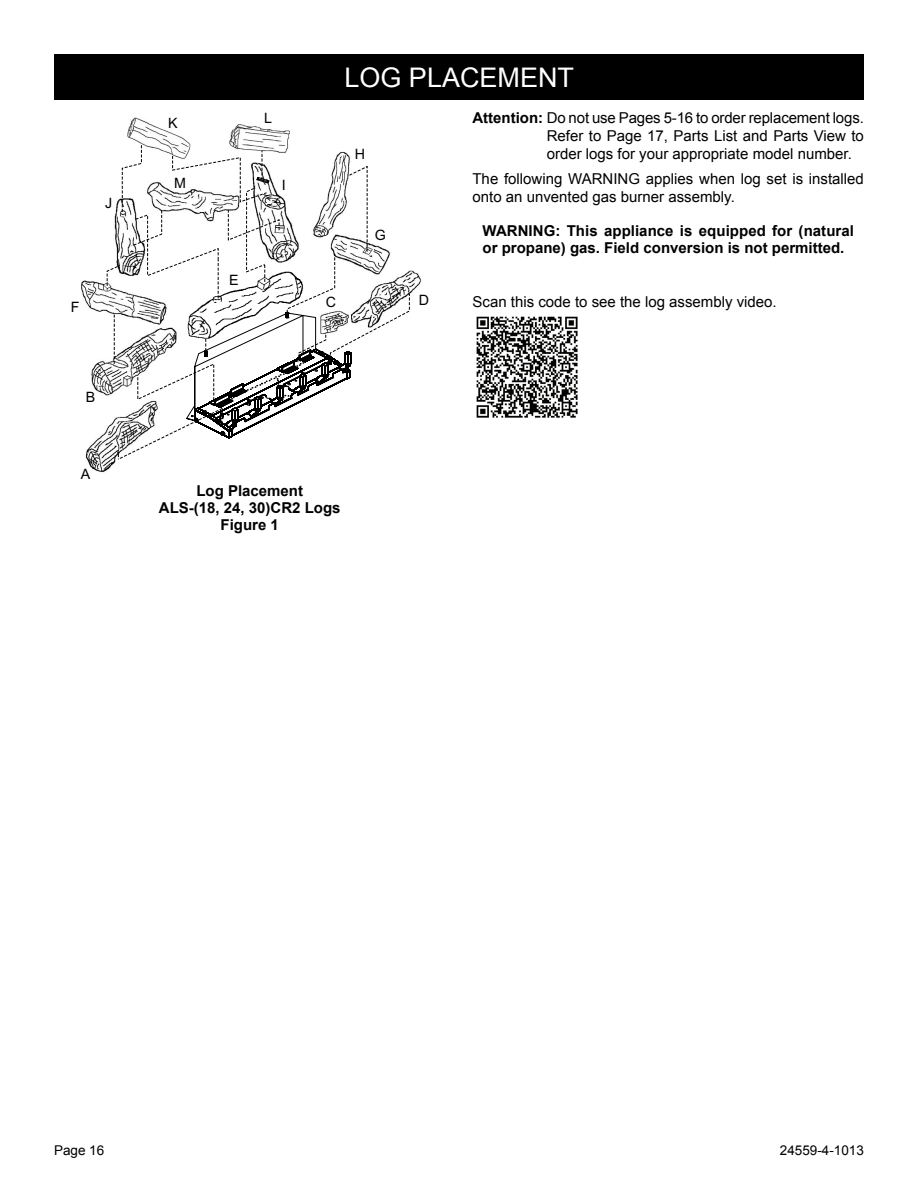
<style>
.page{position:relative;width:918px;height:1188px;background:#fff}
.page>*{position:absolute;margin:0;border:0;box-sizing:border-box;transform-origin:0 0}
.t1{font:27px "Arial";color:#fff}
.t2{font:15px/18px "Arial";color:#000;text-align:justify}
.t3{font:700 15px/17.2px "Arial";color:#000}
.t4{font:14.25px "Arial";color:#000}
.t5{font:13.5px "Arial";color:#000}
.s1{font-weight:700}
</style>
<div class="page">
<div style="left:54px;top:54px;width:810px;height:46px;background:#000"></div>
<img style="left:127px;top:118px;width:63px;height:26px">
<img style="left:229px;top:124px;width:61px;height:29px">
<img style="left:91px;top:328px;width:23px;height:68px">
<img style="left:85px;top:420px;width:31px;height:53px">
<img style="left:410px;top:270px;width:11px;height:24px">
<img style="left:334px;top:151px;width:16px;height:15px">
<img style="left:81px;top:280px;width:33px;height:47px">
<svg style="left:114px;top:166px;width:296px;height:294px"></svg>
<svg style="left:107px;top:144px;width:162px;height:142px"></svg>
<img style="left:476px;top:316px;width:102px;height:102px">
<p class="t4" style="left:105px;top:195px;width:9px">J</p>
<p class="t4" style="left:71px;top:299px;width:10px">F</p>
<p class="t4" style="left:86px;top:388px;width:11px">B</p>
<p class="t4" style="left:81px;top:466px;width:11px">A</p>
<p class="t4" style="left:168px;top:114px;width:11px">K</p>
<p class="t4" style="left:264px;top:110px;width:9px">L</p>
<p class="t4" style="left:174px;top:175px;width:13px">M</p>
<p class="t4" style="left:282px;top:177px;width:5px">I</p>
<p class="t4" style="left:229px;top:272px;width:11px">E</p>
<h1 class="t1" style="left:344px;top:59px;width:231px">LOG PLACEMENT</h1>
<p class="t4" style="left:355px;top:146px;width:12px">H</p>
<p class="t4" style="left:375px;top:226px;width:13px">G</p>
<p class="t4" style="left:326px;top:294px;width:12px">C</p>
<p class="t4" style="left:419px;top:292px;width:12px">D</p>
<p class="t2" style="left:547px;top:108px;width:319px;text-indent:-74px"><span class="s1">Attention:</span> Do not use Pages 5-16 to order replacement logs.<br>Refer to Page 17, Parts List and Parts View to order logs for your appropriate model number.</p>
<p class="t2" style="left:472px;top:171px;width:393px;line-height:17.2px">The following WARNING applies when log set is installed onto an unvented gas burner assembly.</p>
<p class="t3" style="left:483px;top:223px;width:373px">WARNING: This appliance is equipped for (natural or propane) gas. Field conversion is not permitted.</p>
<p class="t2" style="left:472px;top:293px;width:306px">Scan this code to see the log assembly video.</p>
<p class="t3" style="left:159px;top:482px;width:183px;text-align:center">Log Placement<br>ALS-(18, 24, 30)CR2 Logs<br>Figure 1</p>
<p class="t5" style="left:54px;top:1142px;width:52px">Page 16</p>
<p class="t5" style="left:780px;top:1142px;width:86px">24559-4-1013</p>
</div>
